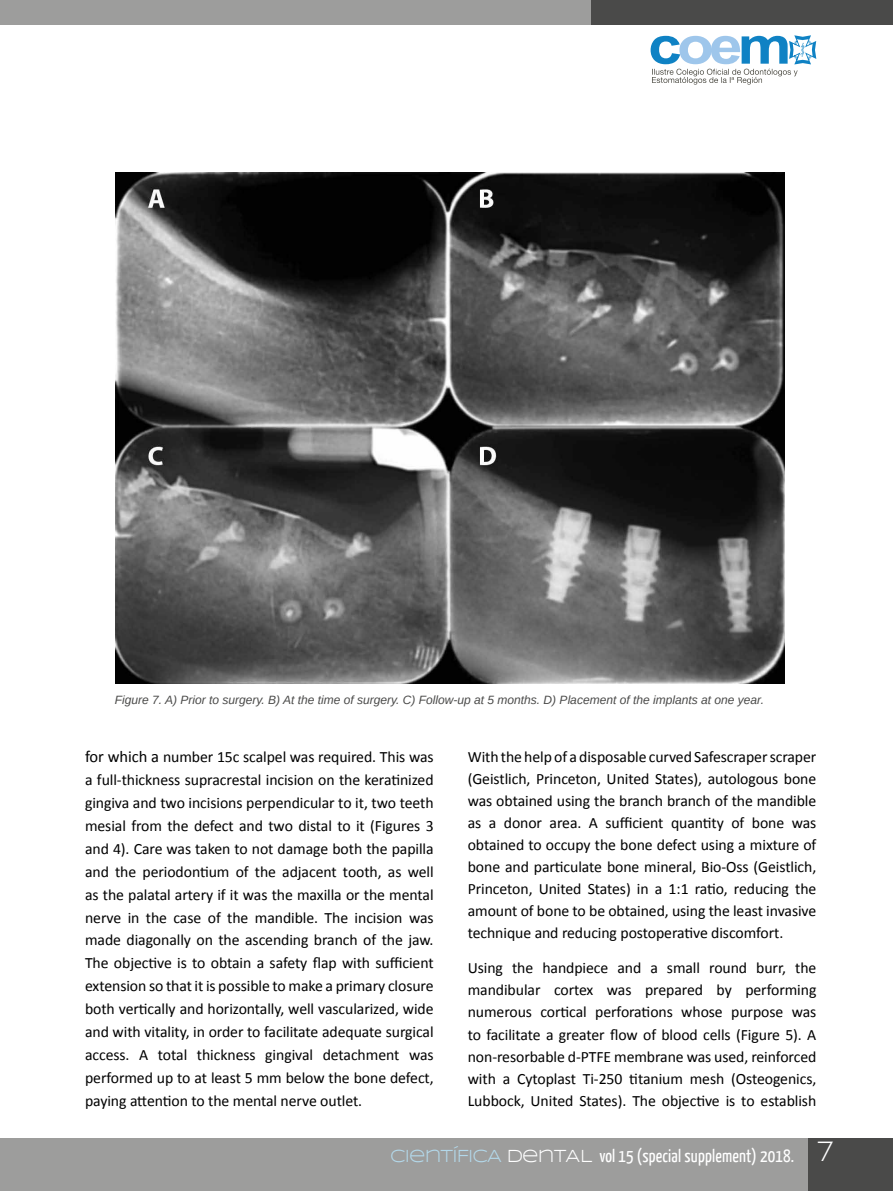
<style>
.page{position:relative;width:893px;height:1191px;background:#fff}
.page>*{position:absolute;margin:0;border:0;box-sizing:border-box;transform-origin:0 0}
.t1{font:18px "Yanone Kaffeesatz";letter-spacing:.01em;color:#fff}
.t2{font:15.75px/23px "Calibri";letter-spacing:-.005em;color:#000;text-align:justify}
.t3{font:italic 12px "Arimo";color:#4a4a49}
.s1{font-size:16.5px}
.s2{font-family:"Syncopate";color:#b3d8ea}
.s3{font-family:"Syncopate"}
.s4{font-family:"Walkway";font-weight:700;font-size:30px}
</style>
<div class="page">
<div style="left:0;top:1138px;width:893px;height:53px;background:#9d9d9c"></div>
<div style="left:808px;top:1138px;width:85px;height:53px;background:#4a4a49"></div>
<div style="left:0;top:0;width:893px;height:25px;background:#9d9d9c"></div>
<div style="left:591px;top:0;width:302px;height:25px;background:#4a4a49"></div>
<svg style="left:651px;top:35px;width:165px;height:50px"></svg>
<img style="left:116px;top:172px;width:668px;height:511px">
<p class="t3" style="left:115px;top:692px;width:651px">Figure 7. A) Prior to surgery. B) At the time of surgery. C) Follow-up at 5 months. D) Placement of the implants at one year.</p>
<p class="t2" style="left:85px;top:745px;width:350px"><span class="s1">for which a</span> number 15c scalpel was required. This was a full-thickness supracrestal incision on the keratinized gingiva and two incisions perpendicular to it, two teeth mesial from the defect and two distal to it (Figures 3 and 4). Care was taken to not damage both the papilla and the periodontium of the adjacent tooth, as well as the palatal artery if it was the maxilla or the mental nerve in the case of the mandible. The incision was made diagonally on the ascending branch of the jaw.<br>The objective is to obtain a safety flap with sufficient extension so that it is possible to make a primary closure both vertically and horizontally, well vascularized, wide and with vitality, in order to facilitate adequate surgical access. A total thickness gingival detachment was performed up to at least 5 mm below the bone defect, paying attention to the mental nerve outlet.</p>
<p class="t2" style="left:468px;top:745px;width:350px;line-height:22px">With the help of a disposable curved Safescraper scraper (Geistlich, Princeton, United States), autologous bone was obtained using the branch branch of the mandible as a donor area. A sufficient quantity of bone was obtained to occupy the bone defect using a mixture of bone and particulate bone mineral, Bio-Oss (Geistlich, Princeton, United States) in a 1:1 ratio, reducing the amount of bone to be obtained, using the least invasive technique and reducing postoperative discomfort.</p>
<p class="t2" style="left:468px;top:957px;width:350px;line-height:22px">Using the handpiece and a small round burr, the mandibular cortex was prepared by performing numerous cortical perforations whose purpose was to facilitate a greater flow of blood cells (Figure 5). A non-resorbable d-PTFE membrane was used, reinforced with a Cytoplast Ti-250 titanium mesh (Osteogenics, Lubbock, United States). The objective is to establish</p>
<p class="t1" style="left:390px;top:1144px;width:445px"><span class="s2">CIENTÍFICA</span> <span class="s3">DENTAL</span> vol 15 (special supplement) 2018. <span class="s4">7</span></p>
</div>
